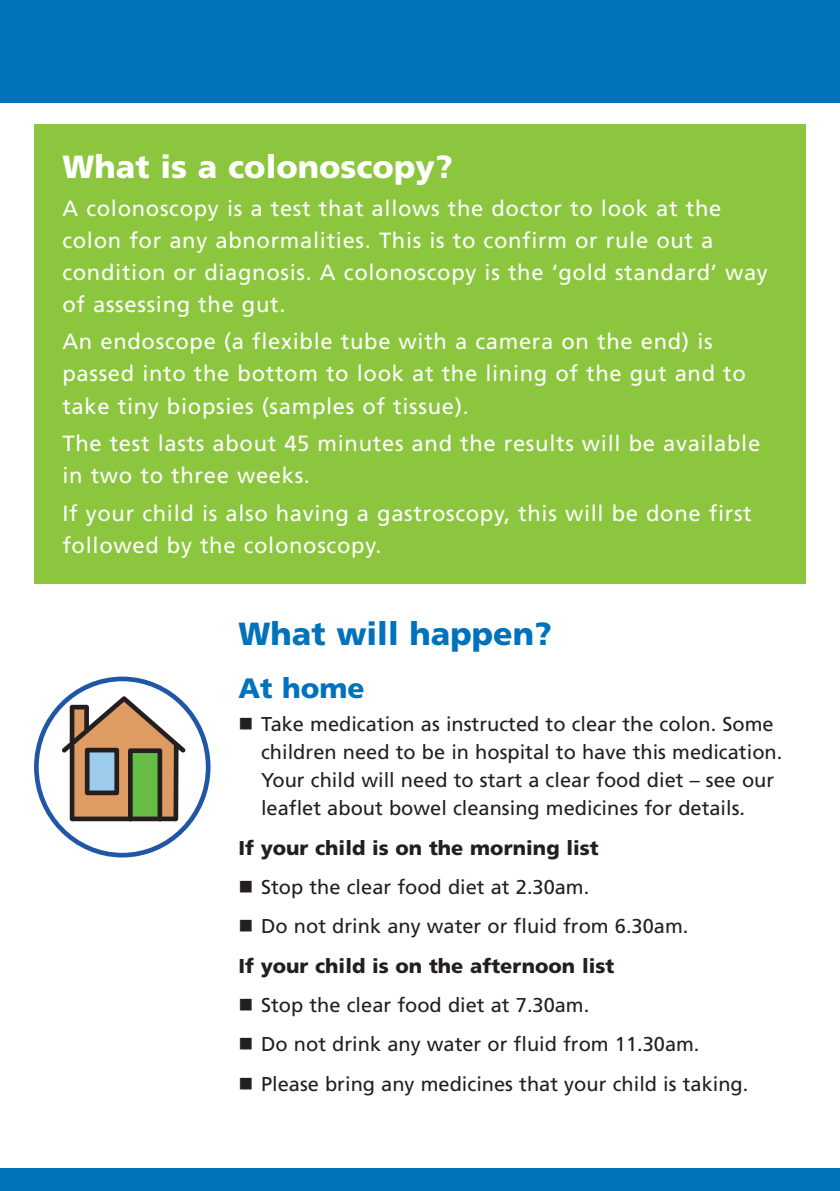
<style>
.page{position:relative;width:840px;height:1191px;background:#fff}
.page>*{position:absolute;margin:0;border:0;box-sizing:border-box;transform-origin:0 0}
.t1{font:900 32px "Frutiger";color:#fff}
.t2{font:900 32px "Frutiger";color:#0072bc}
.t3{font:900 28px "Frutiger";color:#0072bc}
.t4{font:22px/32px "Frutiger";letter-spacing:.03em;color:#fff}
.t5{font:20px/28px "Frutiger";color:#231f20}
.t6{font:900 20px "Frutiger";color:#231f20}
</style>
<div class="page">
<div style="left:0;top:0;width:839px;height:102px;background:#0072bc"></div>
<div style="left:0;top:1168px;width:839px;height:23px;background:#0072bc"></div>
<div style="left:34px;top:125px;width:771px;height:459px;background:#8bc63e"></div>
<svg style="left:34px;top:676px;width:176px;height:181px"></svg>
<h1 class="t1" style="left:62px;top:147px;width:391px">What is a colonoscopy?</h1>
<p class="t4" style="left:62px;top:192px;width:706px">A colonoscopy is a test that allows the doctor to look at the colon for any abnormalities. This is to confirm or rule out a condition or diagnosis. A colonoscopy is the ‘gold standard’ way of assessing the gut.</p>
<p class="t4" style="left:62px;top:325px;width:684px">An endoscope (a flexible tube with a camera on the end) is passed into the bottom to look at the lining of the gut and to take tiny biopsies (samples of tissue).</p>
<p class="t4" style="left:62px;top:427px;width:699px">The test lasts about 45 minutes and the results will be available in two to three weeks.</p>
<p class="t4" style="left:62px;top:497px;width:690px">If your child is also having a gastroscopy, this will be done first followed by the colonoscopy.</p>
<h1 class="t2" style="left:238px;top:614px;width:315px">What will happen?</h1>
<p class="t3" style="left:238px;top:671px;width:128px">At home</p>
<p class="t5" style="left:261px;top:710px;width:522px">Take medication as instructed to clear the colon. Some children need to be in hospital to have this medication.<br>Your child will need to start a clear food diet – see our leaflet about bowel cleansing medicines for details.</p>
<p class="t6" style="left:238px;top:835px;width:361px">If your child is on the morning list</p>
<p class="t5" style="left:261px;top:867px;width:428px;line-height:39.4px">Stop the clear food diet at 2.30am.<br>Do not drink any water or fluid from 6.30am.</p>
<p class="t6" style="left:238px;top:953px;width:377px">If your child is on the afternoon list</p>
<p class="t5" style="left:261px;top:985px;width:488px;line-height:39.4px">Stop the clear food diet at 7.30am.<br>Do not drink any water or fluid from 11.30am.<br>Please bring any medicines that your child is taking.</p>
</div>
